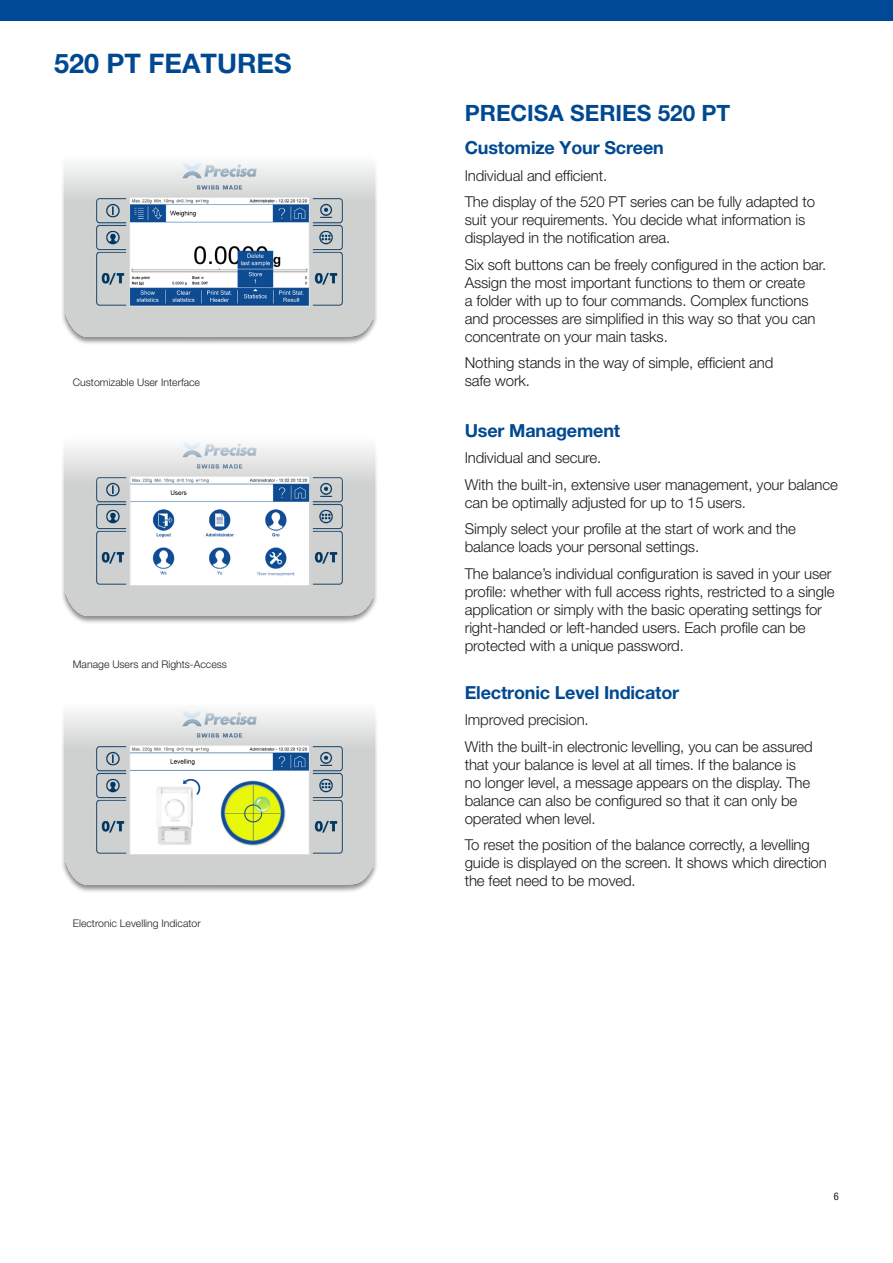
<style>
.page{position:relative;width:893px;height:1263px;background:#fff}
.page>*{position:absolute;margin:0;border:0;box-sizing:border-box;transform-origin:0 0}
.SERIES_NAME_HEADING{font:700 27px "Helvetica Neue LT Pro";color:#004991}
.Heading_2{font:700 22.5px "Helvetica Neue LT Pro";color:#004991}
.Intro_text{font:700 18px "Helvetica Neue LT Pro";letter-spacing:-.01em;color:#004991}
.Intro_text-2{font:300 15px/18px "Helvetica Neue LT Pro";letter-spacing:-.01em;color:#1d1d1b}
.Table_Text{font:300 10.5px "Helvetica Neue LT Pro";color:#1d1d1b}
.t1{font:condensed 10.5px "Helvetica Neue LT Pro";color:#1d1d1b}
</style>
<div class="page">
<div style="left:0;top:0;width:893px;height:20px;background:#004996"></div>
<div style="left:61px;top:155px;width:317px;height:190px;background:#1d1d1b;opacity:.5"></div>
<img style="left:65px;top:155px;width:308px;height:181px">
<div style="left:61px;top:434px;width:317px;height:190px;background:#1d1d1b;opacity:.5"></div>
<img style="left:65px;top:434px;width:308px;height:181px">
<div style="left:61px;top:703px;width:317px;height:190px;background:#1d1d1b;opacity:.5"></div>
<img style="left:65px;top:703px;width:308px;height:181px">
<p class="SERIES_NAME_HEADING" style="left:54px;top:47px;width:239px">520 PT FEATURES</p>
<p class="Table_Text" style="left:73px;top:376px;width:129px">Customizable User Interface</p>
<p class="Table_Text" style="left:73px;top:658px;width:156px">Manage Users and Rights-Access</p>
<p class="Table_Text" style="left:73px;top:916px;width:129px">Electronic Levelling Indicator</p>
<p class="Heading_2" style="left:465px;top:99px;width:267px">PRECISA SERIES 520 PT</p>
<p class="Intro_text" style="left:465px;top:137px;width:201px">Customize Your Screen</p>
<p class="Intro_text-2" style="left:465px;top:166px;width:144px">Individual and efficient.</p>
<p class="Intro_text-2" style="left:465px;top:193px;width:352px">The display of the 520 PT series can be fully adapted to suit your requirements. You decide what information is displayed in the notification area.</p>
<p class="Intro_text-2" style="left:465px;top:255px;width:363px">Six soft buttons can be freely configured in the action bar.<br>Assign the most important functions to them or create<br>a folder with up to four commands. Complex functions and processes are simplified in this way so that you can concentrate on your main tasks.</p>
<p class="Intro_text-2" style="left:465px;top:354px;width:310px">Nothing stands in the way of simple, efficient and safe work.</p>
<p class="Intro_text" style="left:465px;top:419px;width:157px">User Management</p>
<p class="Intro_text-2" style="left:465px;top:449px;width:138px">Individual and secure.</p>
<p class="Intro_text-2" style="left:465px;top:475px;width:374px">With the built-in, extensive user management, your balance can be optimally adjusted for up to 15 users.</p>
<p class="Intro_text-2" style="left:465px;top:520px;width:333px">Simply select your profile at the start of work and the balance loads your personal settings.</p>
<p class="Intro_text-2" style="left:465px;top:564px;width:371px">The balance’s individual configuration is saved in your user profile: whether with full access rights, restricted to a single application or simply with the basic operating settings for right-handed or left-handed users. Each profile can be protected with a unique password.</p>
<p class="Intro_text" style="left:465px;top:681px;width:216px">Electronic Level Indicator</p>
<p class="Intro_text-2" style="left:465px;top:710px;width:126px">Improved precision.</p>
<p class="Intro_text-2" style="left:465px;top:737px;width:349px">With the built-in electronic levelling, you can be assured that your balance is level at all times. If the balance is no longer level, a message appears on the display. The balance can also be configured so that it can only be operated when level.</p>
<p class="Intro_text-2" style="left:465px;top:835px;width:364px">To reset the position of the balance correctly, a levelling guide is displayed on the screen. It shows which direction the feet need to be moved.</p>
<p class="t1" style="left:834px;top:1190px;width:7px">6</p>
</div>
